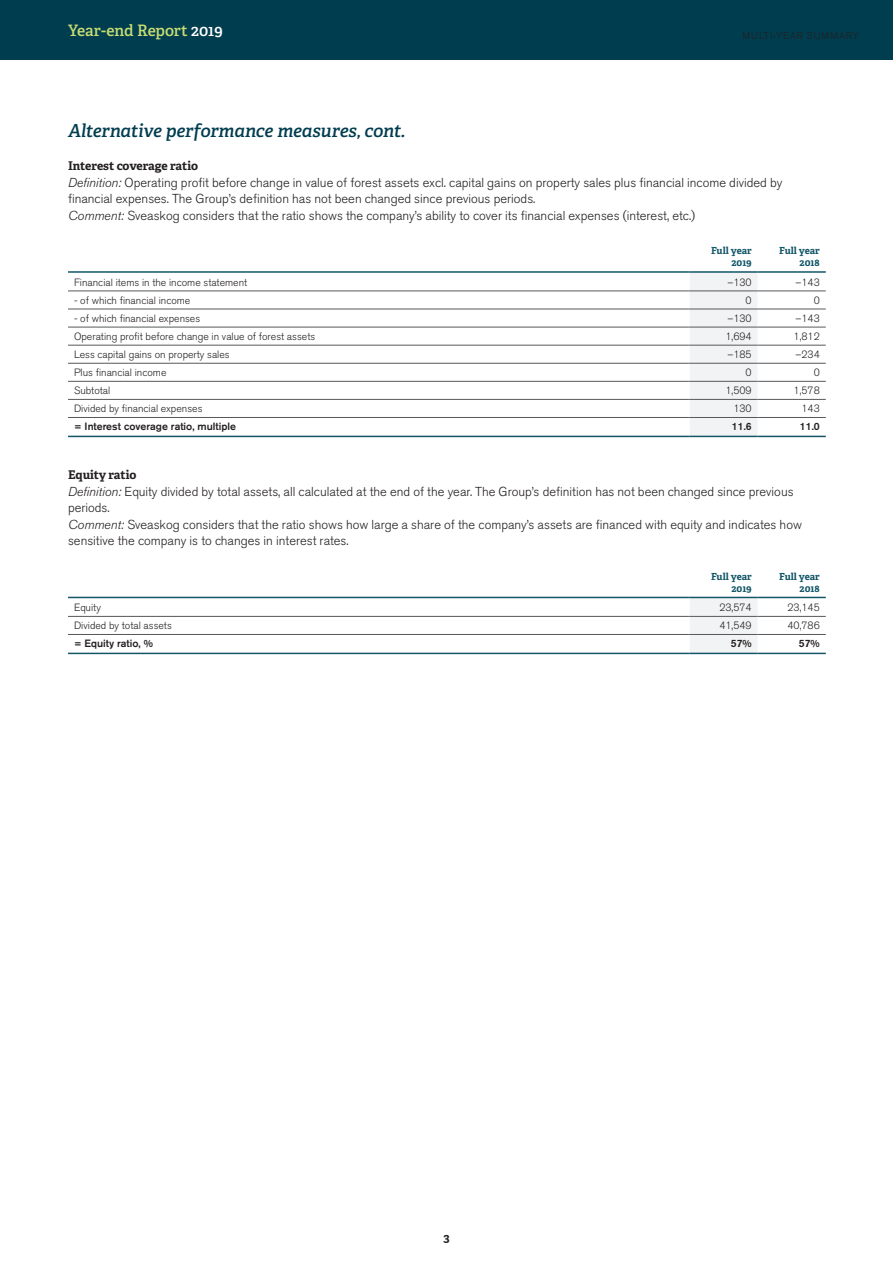
<style>
.page{position:relative;width:893px;height:1263px;background:#fff}
.page>*{position:absolute;margin:0;border:0;box-sizing:border-box;transform-origin:0 0}
.SVS_BV_Rubrik_1{font:italic 600 18px "Adelle";letter-spacing:-.01em;color:#003d4f}
.t1{font:600 15.75px "Adelle";letter-spacing:-.01em;color:#c7dc72}
.SVS_Bröd{font:300 12.9px/16.5px "Akzidenz Grotesk Std";color:#231f20}
.SVS_Mellis_1{font:700 12px "Adelle";letter-spacing:-.005em;color:#231f20}
.SVS_Tabelltext_norma{font:300 10.5px "Akzidenz Grotesk Std";color:#231f20}
.SVS_Tabelltext_fet{font:500 10.5px "Akzidenz Grotesk Std";color:#231f20}
.SVS_Tabell_huvud{font:700 9.75px/11.7px "Adelle";letter-spacing:-.005em;color:#125668;text-align:right}
.SVS_Bröd-2{font:300 9.75px "Akzidenz Grotesk Std";letter-spacing:.075em;color:#231f20}
.s1{color:#fff}
.s2{font-style:italic}
</style>
<div class="page">
<div style="left:0;top:0;width:893px;height:60px;background:#003d4f"></div>
<svg style="left:690px;top:273px;width:136px;height:163px"></svg>
<hr style="left:68px;top:271px;width:622px;height:2px;background:#125668">
<hr style="left:690px;top:271px;width:68px;height:2px;background:#125668">
<hr style="left:758px;top:271px;width:68px;height:2px;background:#125668">
<hr style="left:68px;top:291px;width:622px;height:1px;background:#57585a">
<hr style="left:68px;top:309px;width:622px;height:1px;background:#57585a">
<hr style="left:68px;top:327px;width:622px;height:1px;background:#57585a">
<hr style="left:68px;top:345px;width:622px;height:1px;background:#57585a">
<hr style="left:68px;top:363px;width:622px;height:1px;background:#57585a">
<hr style="left:68px;top:381px;width:622px;height:1px;background:#57585a">
<hr style="left:68px;top:399px;width:622px;height:1px;background:#57585a">
<hr style="left:690px;top:291px;width:68px;height:1px;background:#57585a">
<hr style="left:758px;top:291px;width:68px;height:1px;background:#57585a">
<hr style="left:690px;top:309px;width:68px;height:1px;background:#57585a">
<hr style="left:758px;top:309px;width:68px;height:1px;background:#57585a">
<hr style="left:690px;top:327px;width:68px;height:1px;background:#57585a">
<hr style="left:758px;top:327px;width:68px;height:1px;background:#57585a">
<hr style="left:690px;top:345px;width:68px;height:1px;background:#57585a">
<hr style="left:758px;top:345px;width:68px;height:1px;background:#57585a">
<hr style="left:690px;top:363px;width:68px;height:1px;background:#57585a">
<hr style="left:758px;top:363px;width:68px;height:1px;background:#57585a">
<hr style="left:690px;top:381px;width:68px;height:1px;background:#57585a">
<hr style="left:758px;top:381px;width:68px;height:1px;background:#57585a">
<hr style="left:690px;top:399px;width:68px;height:1px;background:#57585a">
<hr style="left:758px;top:399px;width:68px;height:1px;background:#57585a">
<hr style="left:68px;top:417px;width:622px;height:1px;background:#57585a">
<hr style="left:690px;top:417px;width:68px;height:1px;background:#57585a">
<hr style="left:758px;top:417px;width:68px;height:1px;background:#57585a">
<hr style="left:68px;top:436px;width:622px;height:1px;background:#125668">
<hr style="left:690px;top:436px;width:68px;height:1px;background:#125668">
<hr style="left:758px;top:436px;width:68px;height:1px;background:#125668">
<svg style="left:690px;top:598px;width:136px;height:55px"></svg>
<hr style="left:68px;top:597px;width:622px;height:1px;background:#125668">
<hr style="left:690px;top:597px;width:68px;height:1px;background:#125668">
<hr style="left:758px;top:597px;width:68px;height:1px;background:#125668">
<hr style="left:68px;top:616px;width:622px;height:1px;background:#57585a">
<hr style="left:690px;top:616px;width:68px;height:1px;background:#57585a">
<hr style="left:758px;top:616px;width:68px;height:1px;background:#57585a">
<hr style="left:68px;top:634px;width:622px;height:1px;background:#57585a">
<hr style="left:690px;top:634px;width:68px;height:1px;background:#57585a">
<hr style="left:758px;top:634px;width:68px;height:1px;background:#57585a">
<hr style="left:68px;top:653px;width:622px;height:1px;background:#125668">
<hr style="left:690px;top:653px;width:68px;height:1px;background:#125668">
<hr style="left:758px;top:653px;width:68px;height:1px;background:#125668">
<p class="t1" style="left:68px;top:21px;width:156px">Year-end Report <span class="s1">2019</span></p>
<p class="SVS_Bröd-2" style="left:742px;top:30px;width:118px">MULTI-YEAR SUMMARY</p>
<p class="SVS_BV_Rubrik_1" style="left:68px;top:120px;width:339px">Alternative performance measures, cont.</p>
<p class="SVS_Mellis_1" style="left:68px;top:158px;width:132px">Interest coverage ratio</p>
<p class="SVS_Bröd" style="left:68px;top:174px;width:716px"><span class="s2">Definition:</span> Operating profit before change in value of forest assets excl. capital gains on property sales plus financial income divided by financial expenses. The Group’s definition has not been changed since previous periods.</p>
<p class="SVS_Bröd" style="left:68px;top:207px;width:629px"><span class="s2">Comment:</span> Sveaskog considers that the ratio shows the company’s ability to cover its financial expenses (interest, etc.)</p>
<p class="SVS_Tabell_huvud" style="left:711px;top:245px;width:42px">Full year<br>2019</p>
<p class="SVS_Tabell_huvud" style="left:779px;top:245px;width:42px">Full year<br>2018</p>
<p class="SVS_Tabelltext_norma" style="left:74px;top:276px;width:175px">Financial items in the income statement</p>
<p class="SVS_Tabelltext_norma" style="left:727px;top:276px;width:26px">–130</p>
<p class="SVS_Tabelltext_norma" style="left:795px;top:276px;width:26px">–143</p>
<p class="SVS_Tabelltext_norma" style="left:74px;top:294px;width:118px">- of which financial income</p>
<p class="SVS_Tabelltext_norma" style="left:746px;top:294px;width:8px">0</p>
<p class="SVS_Tabelltext_norma" style="left:814px;top:294px;width:8px">0</p>
<p class="SVS_Tabelltext_norma" style="left:74px;top:312px;width:128px">- of which financial expenses</p>
<p class="SVS_Tabelltext_norma" style="left:727px;top:312px;width:26px">–130</p>
<p class="SVS_Tabelltext_norma" style="left:795px;top:312px;width:26px">–143</p>
<p class="SVS_Tabelltext_norma" style="left:74px;top:331px;width:243px">Operating profit before change in value of forest assets</p>
<p class="SVS_Tabelltext_norma" style="left:725px;top:331px;width:28px">1,694</p>
<p class="SVS_Tabelltext_norma" style="left:793px;top:331px;width:28px">1,812</p>
<p class="SVS_Tabelltext_norma" style="left:74px;top:349px;width:157px">Less capital gains on property sales</p>
<p class="SVS_Tabelltext_norma" style="left:727px;top:349px;width:26px">–185</p>
<p class="SVS_Tabelltext_norma" style="left:795px;top:349px;width:26px">–234</p>
<p class="SVS_Tabelltext_norma" style="left:74px;top:367px;width:94px">Plus financial income</p>
<p class="SVS_Tabelltext_norma" style="left:746px;top:367px;width:8px">0</p>
<p class="SVS_Tabelltext_norma" style="left:814px;top:367px;width:8px">0</p>
<p class="SVS_Tabelltext_norma" style="left:74px;top:385px;width:38px">Subtotal</p>
<p class="SVS_Tabelltext_norma" style="left:725px;top:385px;width:28px">1,509</p>
<p class="SVS_Tabelltext_norma" style="left:793px;top:385px;width:28px">1,578</p>
<p class="SVS_Tabelltext_norma" style="left:74px;top:403px;width:130px">Divided by financial expenses</p>
<p class="SVS_Tabelltext_norma" style="left:733px;top:403px;width:20px">130</p>
<p class="SVS_Tabelltext_norma" style="left:801px;top:403px;width:20px">143</p>
<p class="SVS_Tabelltext_fet" style="left:74px;top:420px;width:164px">= Interest coverage ratio, multiple</p>
<p class="SVS_Tabelltext_fet" style="left:732px;top:420px;width:21px">11.6</p>
<p class="SVS_Tabelltext_fet" style="left:800px;top:420px;width:21px">11.0</p>
<p class="SVS_Mellis_1" style="left:68px;top:467px;width:70px">Equity ratio</p>
<p class="SVS_Bröd" style="left:68px;top:483px;width:727px"><span class="s2">Definition:</span> Equity divided by total assets, all calculated at the end of the year. The Group’s definition has not been changed since previous periods.</p>
<p class="SVS_Bröd" style="left:68px;top:516px;width:735px"><span class="s2">Comment:</span> Sveaskog considers that the ratio shows how large a share of the company’s assets are financed with equity and indicates how sensitive the company is to changes in interest rates.</p>
<p class="SVS_Tabell_huvud" style="left:711px;top:570px;width:42px">Full year<br>2019</p>
<p class="SVS_Tabell_huvud" style="left:779px;top:570px;width:42px">Full year<br>2018</p>
<p class="SVS_Tabelltext_norma" style="left:74px;top:602px;width:28px">Equity</p>
<p class="SVS_Tabelltext_norma" style="left:719px;top:602px;width:34px">23,574</p>
<p class="SVS_Tabelltext_norma" style="left:787px;top:602px;width:34px">23,145</p>
<p class="SVS_Tabelltext_norma" style="left:74px;top:620px;width:99px">Divided by total assets</p>
<p class="SVS_Tabelltext_norma" style="left:719px;top:620px;width:34px">41,549</p>
<p class="SVS_Tabelltext_norma" style="left:787px;top:620px;width:34px">40,786</p>
<p class="SVS_Tabelltext_fet" style="left:74px;top:637px;width:81px">= Equity ratio, %</p>
<p class="SVS_Tabelltext_fet" style="left:731px;top:637px;width:22px">57%</p>
<p class="SVS_Tabelltext_fet" style="left:799px;top:637px;width:22px">57%</p>
<p class="SVS_Mellis_1" style="left:443px;top:1230px;width:8px">3</p>
</div>
